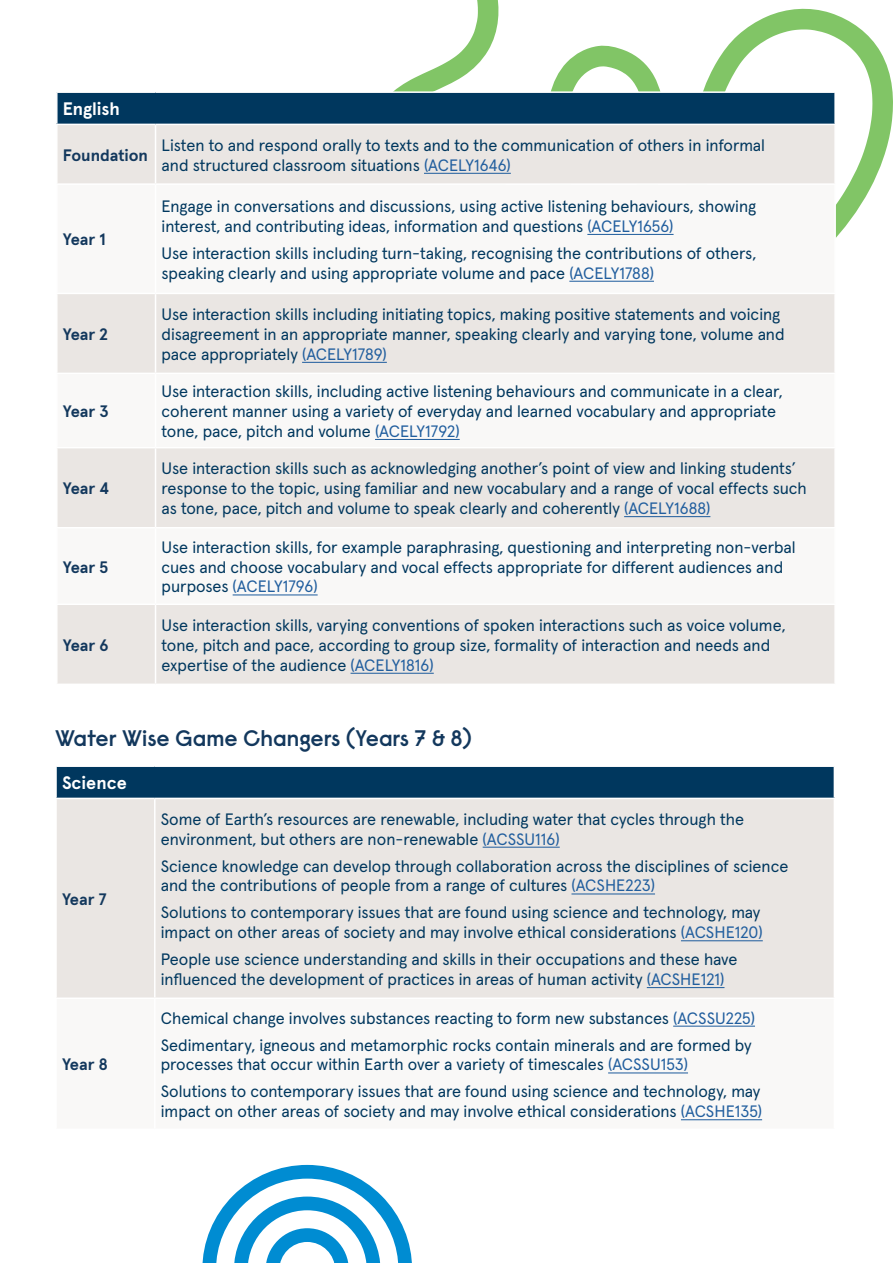
<style>
.page{position:relative;width:893px;height:1263px;background:#fff}
.page>*{position:absolute;margin:0;border:0;box-sizing:border-box;transform-origin:0 0}
.t1{font:600 22.5px "Raisonne Pro";color:#13385d}
.t2{font:700 18px "Apercu";color:#fff}
.t3{font:16.5px/19.8px "Apercu";color:#00375e}
.t4{font:700 16.5px "Apercu";letter-spacing:-.005em;color:#13385d}
.s1{color:#215e9e}
</style>
<div class="page">
<svg style="left:202px;top:1165px;width:210px;height:98px"></svg>
<svg style="left:394px;top:0;width:499px;height:238px"></svg>
<div style="left:57px;top:92px;width:778px;height:32px;background:#00375e"></div>
<div style="left:58px;top:125px;width:776px;height:558px;background:#eae6e3"></div>
<svg style="left:58px;top:185px;width:776px;height:418px"></svg>
<hr style="left:56px;top:91px;width:100px;height:2px;background:#fff">
<hr style="left:56px;top:93px;width:2px;height:31px;background:#fff">
<hr style="left:156px;top:91px;width:680px;height:2px;background:#fff">
<hr style="left:834px;top:93px;width:2px;height:31px;background:#fff">
<hr style="left:156px;top:124px;width:680px;height:1px;background:#fff">
<hr style="left:155px;top:125px;width:1px;height:58px;background:#fff">
<hr style="left:834px;top:125px;width:2px;height:58px;background:#fff">
<hr style="left:56px;top:183px;width:100px;height:2px;background:#fff">
<hr style="left:156px;top:183px;width:680px;height:2px;background:#fff">
<hr style="left:155px;top:185px;width:1px;height:108px;background:#fff">
<hr style="left:834px;top:185px;width:2px;height:108px;background:#fff">
<hr style="left:56px;top:293px;width:100px;height:1px;background:#fff">
<hr style="left:156px;top:293px;width:680px;height:1px;background:#fff">
<hr style="left:155px;top:294px;width:1px;height:79px;background:#fff">
<hr style="left:56px;top:373px;width:100px;height:1px;background:#fff">
<hr style="left:156px;top:373px;width:680px;height:1px;background:#fff">
<hr style="left:155px;top:374px;width:1px;height:73px;background:#fff">
<hr style="left:56px;top:447px;width:100px;height:1px;background:#fff">
<hr style="left:156px;top:447px;width:680px;height:1px;background:#fff">
<hr style="left:155px;top:448px;width:1px;height:79px;background:#fff">
<hr style="left:56px;top:527px;width:100px;height:1px;background:#fff">
<hr style="left:156px;top:527px;width:680px;height:1px;background:#fff">
<hr style="left:155px;top:528px;width:1px;height:75px;background:#fff">
<hr style="left:56px;top:603px;width:100px;height:2px;background:#fff">
<hr style="left:156px;top:603px;width:680px;height:2px;background:#fff">
<hr style="left:155px;top:605px;width:1px;height:78px;background:#fff">
<hr style="left:424px;top:173px;width:87px;height:1px;background:#215e9e">
<hr style="left:587px;top:234px;width:87px;height:1px;background:#215e9e">
<hr style="left:569px;top:281px;width:85px;height:1px;background:#215e9e">
<hr style="left:302px;top:362px;width:85px;height:1px;background:#215e9e">
<hr style="left:375px;top:439px;width:85px;height:1px;background:#215e9e">
<hr style="left:624px;top:516px;width:86px;height:1px;background:#215e9e">
<hr style="left:233px;top:594px;width:85px;height:1px;background:#215e9e">
<hr style="left:351px;top:673px;width:83px;height:1px;background:#215e9e">
<div style="left:56px;top:766px;width:778px;height:32px;background:#00375e"></div>
<div style="left:57px;top:799px;width:777px;height:198px;background:#eae6e3"></div>
<hr style="left:55px;top:765px;width:100px;height:2px;background:#fff">
<hr style="left:55px;top:767px;width:2px;height:31px;background:#fff">
<hr style="left:155px;top:765px;width:680px;height:2px;background:#fff">
<hr style="left:154px;top:799px;width:2px;height:198px;background:#fff">
<hr style="left:483px;top:847px;width:77px;height:1px;background:#215e9e">
<hr style="left:571px;top:893px;width:84px;height:1px;background:#215e9e">
<hr style="left:681px;top:940px;width:82px;height:1px;background:#215e9e">
<hr style="left:647px;top:987px;width:77px;height:1px;background:#215e9e">
<hr style="left:673px;top:1026px;width:82px;height:1px;background:#215e9e">
<hr style="left:608px;top:1072px;width:80px;height:1px;background:#215e9e">
<hr style="left:681px;top:1119px;width:81px;height:1px;background:#215e9e">
<p class="t2" style="left:63px;top:95px;width:59px">English</p>
<p class="t4" style="left:63px;top:142px;width:87px">Foundation</p>
<p class="t3" style="left:162px;top:134px;width:605px">Listen to and respond orally to texts and to the communication of others in informal and structured classroom situations <span class="s1">(ACELY1646)</span></p>
<p class="t4" style="left:63px;top:227px;width:45px">Year 1</p>
<p class="t4" style="left:63px;top:321px;width:47px">Year 2</p>
<p class="t4" style="left:63px;top:398px;width:47px">Year 3</p>
<p class="t4" style="left:63px;top:476px;width:48px">Year 4</p>
<p class="t4" style="left:63px;top:554px;width:47px">Year 5</p>
<p class="t4" style="left:63px;top:632px;width:47px">Year 6</p>
<p class="t3" style="left:162px;top:195px;width:596px">Engage in conversations and discussions, using active listening behaviours, showing interest, and contributing ideas, information and questions <span class="s1">(ACELY1656)</span></p>
<p class="t3" style="left:162px;top:242px;width:596px">Use interaction skills including turn-taking, recognising the contributions of others, speaking clearly and using appropriate volume and pace <span class="s1">(ACELY1788)</span></p>
<p class="t3" style="left:162px;top:303px;width:625px">Use interaction skills including initiating topics, making positive statements and voicing disagreement in an appropriate manner, speaking clearly and varying tone, volume and pace appropriately <span class="s1">(ACELY1789)</span></p>
<p class="t3" style="left:162px;top:380px;width:623px">Use interaction skills, including active listening behaviours and communicate in a clear, coherent manner using a variety of everyday and learned vocabulary and appropriate tone, pace, pitch and volume <span class="s1">(ACELY1792)</span></p>
<p class="t3" style="left:162px;top:457px;width:647px">Use interaction skills such as acknowledging another’s point of view and linking students’ response to the topic, using familiar and new vocabulary and a range of vocal effects such as tone, pace, pitch and volume to speak clearly and coherently <span class="s1">(ACELY1688)</span></p>
<p class="t3" style="left:162px;top:535px;width:636px">Use interaction skills, for example paraphrasing, questioning and interpreting non-verbal cues and choose vocabulary and vocal effects appropriate for different audiences and purposes <span class="s1">(ACELY1796)</span></p>
<p class="t3" style="left:162px;top:614px;width:626px">Use interaction skills, varying conventions of spoken interactions such as voice volume, tone, pitch and pace, according to group size, formality of interaction and needs and expertise of the audience <span class="s1">(ACELY1816)</span></p>
<h1 class="t1" style="left:55px;top:723px;width:418px">Water Wise Game Changers (Years 7 &amp; 8)</h1>
<p class="t2" style="left:62px;top:769px;width:66px">Science</p>
<p class="t4" style="left:62px;top:886px;width:46px">Year 7</p>
<p class="t4" style="left:62px;top:1052px;width:47px">Year 8</p>
<p class="t3" style="left:161px;top:807px;width:585px">Some of Earth’s resources are renewable, including water that cycles through the environment, but others are non-renewable <span class="s1">(ACSSU116)</span></p>
<p class="t3" style="left:161px;top:854px;width:629px">Science knowledge can develop through collaboration across the disciplines of science and the contributions of people from a range of cultures <span class="s1">(ACSHE223)</span></p>
<p class="t3" style="left:161px;top:901px;width:603px">Solutions to contemporary issues that are found using science and technology, may impact on other areas of society and may involve ethical considerations <span class="s1">(ACSHE120)</span></p>
<p class="t3" style="left:161px;top:948px;width:578px">People use science understanding and skills in their occupations and these have influenced the development of practices in areas of human activity <span class="s1">(ACSHE121)</span></p>
<p class="t3" style="left:161px;top:1003px;width:596px;line-height:27px">Chemical change involves substances reacting to form new substances <span class="s1">(ACSSU225)<br></span>Sedimentary, igneous and metamorphic rocks contain minerals and are formed by</p>
<p class="t3" style="left:161px;top:1049px;width:601px;line-height:27px">processes that occur within Earth over a variety of timescales <span class="s1">(ACSSU153)<br></span>Solutions to contemporary issues that are found using science and technology, may</p>
<p class="t3" style="left:161px;top:1100px;width:603px">impact on other areas of society and may involve ethical considerations <span class="s1">(ACSHE135)</span></p>
</div>
